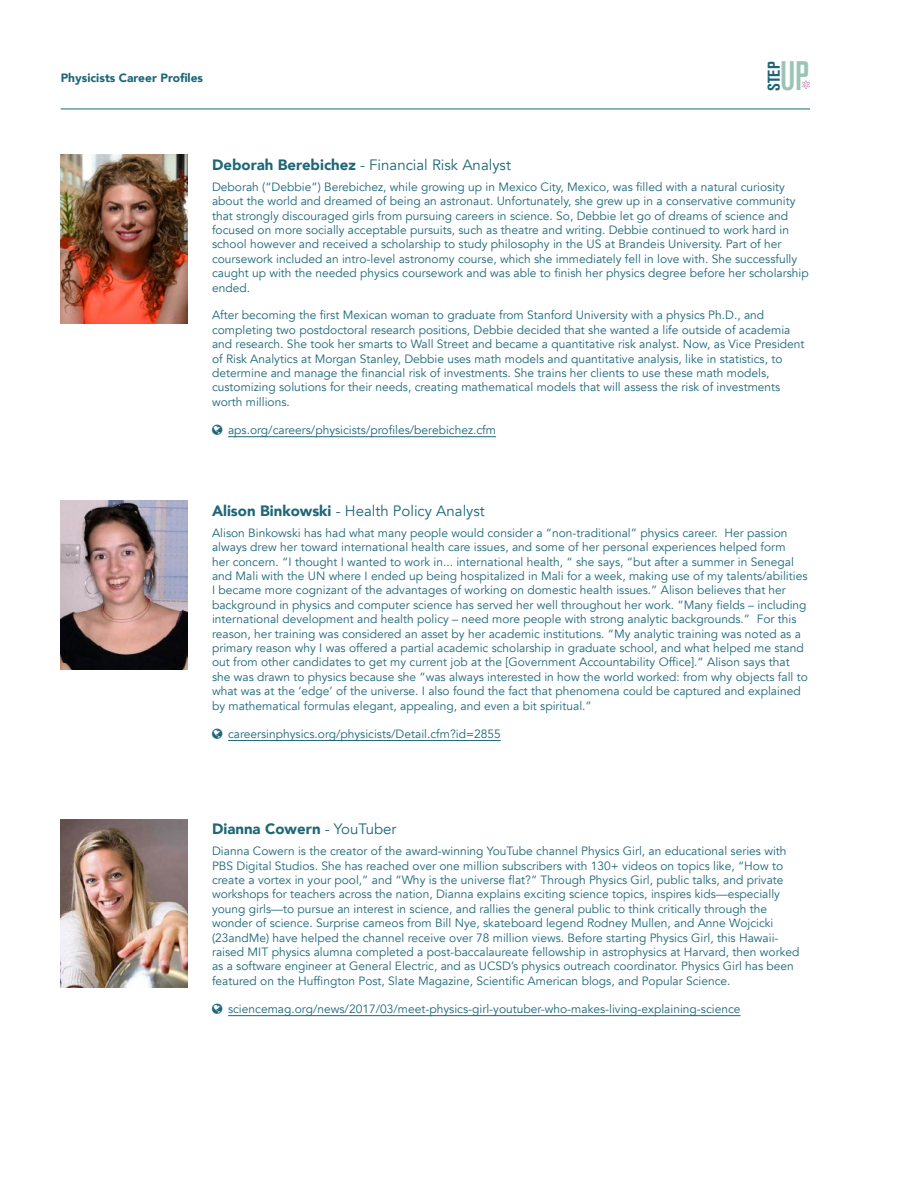
<style>
.page{position:relative;width:918px;height:1188px;background:#fff}
.page>*{position:absolute;margin:0;border:0;box-sizing:border-box;transform-origin:0 0}
.t1{font:500 condensed 40.8px "Akzidenz Grotesk BE";color:#9bc3b6}
.t2{font:700 condensed 16.95px "Akzidenz Grotesk BE";color:#1c6579}
.t3{font:15px "Avenir";color:#1d6778}
.t4{font:900 15px "Avenir";color:#1d6778}
.t5{font:12px/14.4px "Avenir";color:#1d6778}
.t6{font:900 12px "Avenir";color:#1d6778}
.s1{font-weight:900}
.s2{font-weight:400}
</style>
<div class="page">
<svg style="left:802px;top:80px;width:8px;height:9px"></svg>
<hr style="left:61px;top:109px;width:749px;height:1px;background:#1d6778">
<hr style="left:228px;top:436px;width:268px;height:1px;background:#1d6778">
<img style="left:61px;top:155px;width:126px;height:168px">
<hr style="left:228px;top:1015px;width:513px;height:1px;background:#1d6778">
<img style="left:61px;top:819px;width:126px;height:169px">
<hr style="left:228px;top:740px;width:273px;height:1px;background:#1d6778">
<img style="left:61px;top:501px;width:126px;height:168px">
<p class="t6" style="left:61px;top:67px;width:144px">Physicists Career Profiles</p>
<h2 class="t2" style="left:764px;top:91px;width:31px;rotate:-90deg">STEP</h2>
<h1 class="t1" style="left:780px;top:54px;width:30px">UP</h1>
<p class="t3" style="left:212px;top:155px;width:300px"><span class="s1">Deborah Berebichez</span> - Financial Risk Analyst</p>
<p class="t5" style="left:212px;top:180px;width:598px">Deborah (“Debbie”) Berebichez, while growing up in Mexico City, Mexico, was filled with a natural curiosity about the world and dreamed of being an astronaut. Unfortunately, she grew up in a conservative community that strongly discouraged girls from pursuing careers in science. So, Debbie let go of dreams of science and focused on more socially acceptable pursuits, such as theatre and writing. Debbie continued to work hard in school however and received a scholarship to study philosophy in the US at Brandeis University. Part of her coursework included an intro-level astronomy course, which she immediately fell in love with. She successfully caught up with the needed physics coursework and was able to finish her physics degree before her scholarship ended.</p>
<p class="t5" style="left:212px;top:308px;width:594px">After becoming the first Mexican woman to graduate from Stanford University with a physics Ph.D., and completing two postdoctoral research positions, Debbie decided that she wanted a life outside of academia and research. She took her smarts to Wall Street and became a quantitative risk analyst. Now, as Vice President of Risk Analytics at Morgan Stanley, Debbie uses math models and quantitative analysis, like in statistics, to determine and manage the financial risk of investments. She trains her clients to use these math models, customizing solutions for their needs, creating mathematical models that will assess the risk of investments worth millions.</p>
<p class="t5" style="left:228px;top:423px;width:269px">aps.org/careers/physicists/profiles/berebichez.cfm</p>
<p class="t3" style="left:212px;top:502px;width:274px"><span class="s1">Alison Binkowski</span> - Health Policy Analyst</p>
<p class="t5" style="left:212px;top:526px;width:597px">Alison Binkowski has had what many people would consider a “non-traditional” physics career. Her passion always drew her toward international health care issues, and some of her personal experiences helped form<br>her concern. “I thought I wanted to work in... international health, “ she says, “but after a summer in Senegal and Mali with the UN where I ended up being hospitalized in Mali for a week, making use of my talents/abilities I became more cognizant of the advantages of working on domestic health issues.” Alison believes that her background in physics and computer science has served her well throughout her work. “Many fields – including international development and health policy – need more people with strong analytic backgrounds.” For this reason, her training was considered an asset by her academic institutions. “My analytic training was noted as a primary reason why I was offered a partial academic scholarship in graduate school, and what helped me stand out from other candidates to get my current job at the [Government Accountability Office].” Alison says that she was drawn to physics because she “was always interested in how the world worked: from why objects fall to what was at the ‘edge’ of the universe. I also found the fact that phenomena could be captured and explained by mathematical formulas elegant, appealing, and even a bit spiritual.”</p>
<p class="t5" style="left:228px;top:726px;width:274px">careersinphysics.org/physicists/Detail.cfm?id=2855</p>
<p class="t4" style="left:212px;top:816px;width:186px">Dianna Cowern <span class="s2">- YouTuber</span></p>
<p class="t5" style="left:212px;top:844px;width:589px">Dianna Cowern is the creator of the award-winning YouTube channel Physics Girl, an educational series with PBS Digital Studios. She has reached over one million subscribers with 130+ videos on topics like, “How to create a vortex in your pool,” and “Why is the universe flat?” Through Physics Girl, public talks, and private workshops for teachers across the nation, Dianna explains exciting science topics, inspires kids—especially young girls—to pursue an interest in science, and rallies the general public to think critically through the wonder of science. Surprise cameos from Bill Nye, skateboard legend Rodney Mullen, and Anne Wojcicki (23andMe) have helped the channel receive over 78 million views. Before starting Physics Girl, this Hawaii&shy;raised MIT physics alumna completed a post-baccalaureate fellowship in astrophysics at Harvard, then worked as a software engineer at General Electric, and as UCSD’s physics outreach coordinator. Physics Girl has been featured on the Huffington Post, Slate Magazine, Scientific American blogs, and Popular Science.</p>
<p class="t5" style="left:228px;top:1002px;width:514px">sciencemag.org/news/2017/03/meet-physics-girl-youtuber-who-makes-living-explaining-science</p>
</div>
